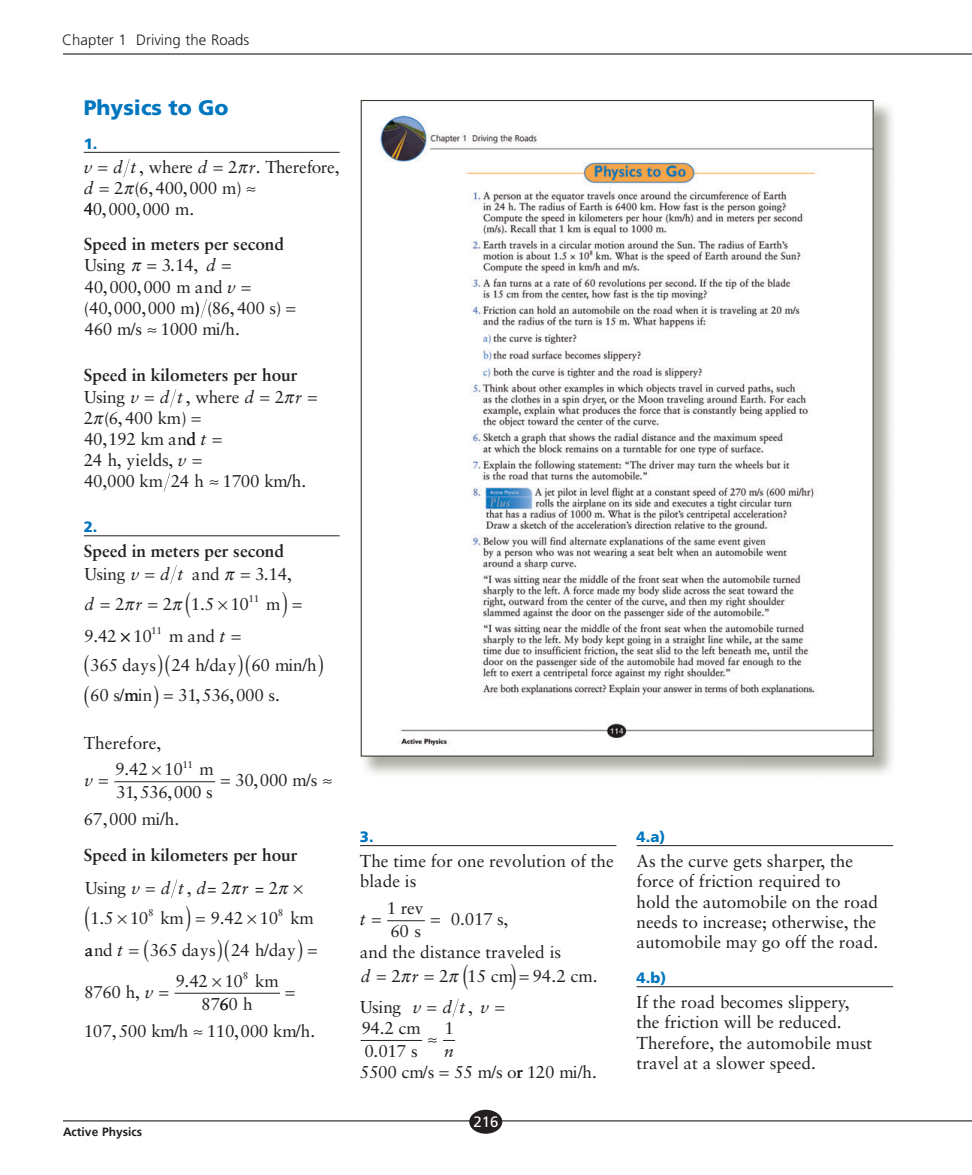
<style>
.page{position:relative;width:972px;height:1175px;background:#fff}
.page>*{position:absolute;margin:0;border:0;box-sizing:border-box;transform-origin:0 0}
.t1{font:900 21px "Frutiger";color:#0076be}
.t2{font:17.25px/20.2px "Sabon";color:#231f20}
.t3{font:17.25px/21px "Sabon";letter-spacing:-.025em;color:#231f20}
.t4{font:700 17.25px/22.5px "Sabon";color:#231f20}
.t5{font:italic 17.25px "Sabon";color:#231f20}
.t6{font:300 15px "Frutiger";color:#231f20}
.t7{font:900 15px "Frutiger";color:#0076be}
.t8{font:15px "Frutiger";color:#fff}
.t9{font:700 12px "Frutiger";color:#231f20}
.t10{font:10.05px "Sabon";color:#231f20}
.s1{font-style:italic}
.s2{font-weight:700}
.s3{font-weight:400}
.s4{font-weight:400;font-style:italic}
</style>
<div class="page">
<img style="left:361px;top:104px;width:531px;height:670px">
<div style="left:361px;top:100px;width:512px;height:656px;background:#fff"></div>
<img style="left:380px;top:115px;width:492px;height:631px">
<hr style="left:84px;top:152px;width:256px;height:1px;background:#231f20">
<hr style="left:84px;top:535px;width:256px;height:1px;background:#231f20">
<svg style="left:123px;top:159px;width:7px;height:18px"></svg>
<svg style="left:201px;top:299px;width:6px;height:19px"></svg>
<svg style="left:170px;top:389px;width:6px;height:18px"></svg>
<svg style="left:164px;top:473px;width:6px;height:18px"></svg>
<svg style="left:170px;top:565px;width:7px;height:19px"></svg>
<hr style="left:114px;top:781px;width:101px;height:1px;background:#231f20">
<svg style="left:171px;top:879px;width:6px;height:19px"></svg>
<hr style="left:175px;top:993px;width:105px;height:1px;background:#231f20">
<hr style="left:360px;top:845px;width:256px;height:1px;background:#231f20">
<hr style="left:387px;top:920px;width:38px;height:1px;background:#231f20">
<svg style="left:452px;top:998px;width:7px;height:19px"></svg>
<svg style="left:443px;top:1040px;width:12px;height:1px"></svg>
<hr style="left:361px;top:1040px;width:61px;height:1px;background:#231f20">
<hr style="left:637px;top:845px;width:256px;height:1px;background:#231f20">
<hr style="left:637px;top:986px;width:256px;height:1px;background:#231f20">
<hr style="left:63px;top:54px;width:909px;height:1px;background:#000">
<hr style="left:63px;top:1120px;width:909px;height:1px;background:#000">
<div style="left:469px;top:1109px;width:33px;height:24px;background:#231f20;border-radius:50%"></div>
<p class="t6" style="left:62px;top:34px;width:189px">Chapter 1 Driving the Roads</p>
<p class="t1" style="left:84px;top:99px;width:146px">Physics to Go</p>
<p class="t7" style="left:84px;top:138px;width:15px">1.</p>
<p class="t2" style="left:84px;top:158px;width:125px"><span class="s1">v d t</span> , where <span class="s1">d</span></p>
<p class="t3" style="left:249px;top:158px;width:92px"><span class="s1">r</span>. Therefore,</p>
<p class="t5" style="left:84px;top:181px;width:11px">d</p>
<p class="t2" style="left:114px;top:179px;width:143px">2 6 400 000 m) ≈</p>
<p class="t2" style="left:228px;top:158px;width:11px">2</p>
<p class="t2" style="left:135px;top:179px;width:20px">( ,</p>
<p class="t2" style="left:84px;top:179px;width:112px;line-height:21px;text-indent:99px">,<br>40 000 000 m.</p>
<p class="t2" style="left:102px;top:200px;width:6px">,</p>
<p class="t2" style="left:136px;top:200px;width:6px">,</p>
<p class="t4" style="left:84px;top:234px;width:202px">Speed in meters per second</p>
<p class="t2" style="left:85px;top:257px;width:42px">Using</p>
<p class="t2" style="left:162px;top:257px;width:34px">3 14</p>
<p class="t3" style="left:85px;top:277px;width:153px">40 000 000 m and <span class="s1">v</span></p>
<p class="t2" style="left:181px;top:299px;width:16px">m</p>
<p class="t2" style="left:170px;top:257px;width:47px">. , <span class="s1">d</span></p>
<p class="t2" style="left:103px;top:278px;width:6px">,</p>
<p class="t2" style="left:137px;top:278px;width:6px">,</p>
<p class="t2" style="left:84px;top:299px;width:30px">( ,</p>
<p class="t2" style="left:141px;top:299px;width:6px">,</p>
<p class="t3" style="left:85px;top:298px;width:198px;text-indent:127px">86 400 s)<br>460 m/s ≈ 1000 mi/h.</p>
<p class="t3" style="left:84px;top:365px;width:215px;line-height:21.5px"><span class="s2">Speed in kilometers per hour<br></span>Using <span class="s1">v d t</span> , where <span class="s1">d<br></span>2 6 400 km)<br>40 192 km and <span class="s1">t</span></p>
<p class="t2" style="left:89px;top:299px;width:147px">40 000 000 ) ( ,</p>
<p class="t2" style="left:275px;top:388px;width:11px">2</p>
<p class="t5" style="left:295px;top:390px;width:8px">r</p>
<p class="t2" style="left:104px;top:409px;width:20px">( ,</p>
<p class="t2" style="left:102px;top:430px;width:6px">,</p>
<p class="t2" style="left:84px;top:451px;width:104px">24 h, yields, <span class="s1">v</span></p>
<p class="t3" style="left:84px;top:472px;width:224px">40,000 km 24 h 1700 km/h.</p>
<p class="t7" style="left:84px;top:521px;width:15px">2.</p>
<p class="t4" style="left:84px;top:541px;width:202px">Speed in meters per second<br><span class="s3">Using</span> <span class="s4">v d t</span></p>
<p class="t2" style="left:192px;top:565px;width:29px">and</p>
<p class="t2" style="left:255px;top:560px;width:34px;line-height:30px;text-align:center">3 14 m</p>
<p class="t2" style="left:264px;top:565px;width:30px">. ,</p>
<p class="t10" style="left:249px;top:594px;width:12px">11</p>
<p class="t5" style="left:85px;top:596px;width:11px">d</p>
<p class="t5" style="left:135px;top:596px;width:8px">r</p>
<p class="t2" style="left:115px;top:595px;width:11px">2</p>
<p class="t2" style="left:163px;top:595px;width:88px">2 15 10</p>
<p class="t2" style="left:84px;top:627px;width:34px">9 42</p>
<p class="t2" style="left:200px;top:595px;width:6px">.</p>
<p class="t3" style="left:90px;top:623px;width:137px;line-height:28.5px;text-indent:43px">10<sup>11</sup> m and <span class="s1">t<br></span>365 days</p>
<p class="t2" style="left:93px;top:627px;width:6px">.</p>
<p class="t2" style="left:172px;top:656px;width:66px">24 h/day</p>
<p class="t2" style="left:251px;top:656px;width:67px">60 min/h</p>
<p class="t2" style="left:90px;top:686px;width:64px">60 s/min</p>
<p class="t2" style="left:178px;top:686px;width:103px">31 536 000 s.</p>
<p class="t2" style="left:195px;top:686px;width:6px">,</p>
<p class="t2" style="left:230px;top:686px;width:6px">,</p>
<p class="t2" style="left:84px;top:734px;width:79px">Therefore,</p>
<p class="t5" style="left:85px;top:773px;width:10px">v</p>
<p class="t2" style="left:235px;top:771px;width:99px">30 000 m/s ≈</p>
<p class="t10" style="left:182px;top:760px;width:12px">11</p>
<p class="t3" style="left:115px;top:759px;width:99px;line-height:23px">9 42 10<br>31 536 000 s</p>
<p class="t2" style="left:84px;top:810px;width:97px">67 000 mi/h.</p>
<p class="t2" style="left:200px;top:760px;width:16px">m</p>
<p class="t2" style="left:124px;top:760px;width:6px">.</p>
<p class="t2" style="left:253px;top:771px;width:6px">,</p>
<p class="t2" style="left:133px;top:783px;width:6px">,</p>
<p class="t2" style="left:167px;top:783px;width:6px">,</p>
<p class="t2" style="left:103px;top:810px;width:6px">,</p>
<p class="t4" style="left:84px;top:840px;width:215px;line-height:32.5px">Speed in kilometers per hour<br><span class="s3">Using</span> <span class="s4">v d t d</span></p>
<p class="t2" style="left:187px;top:879px;width:46px">, =2</p>
<p class="t2" style="left:242px;top:879px;width:38px"><span class="s1">r</span> = 2</p>
<p class="t10" style="left:148px;top:908px;width:7px">8</p>
<p class="t10" style="left:278px;top:908px;width:7px">8</p>
<p class="t2" style="left:90px;top:909px;width:95px">1.5 10 km</p>
<p class="t2" style="left:290px;top:909px;width:25px">km</p>
<p class="t2" style="left:211px;top:909px;width:69px">9 42 10</p>
<p class="t2" style="left:220px;top:909px;width:6px">.</p>
<p class="t2" style="left:85px;top:941px;width:39px">and <span class="s1">t</span></p>
<p class="t2" style="left:150px;top:941px;width:68px">365 days</p>
<p class="t2" style="left:231px;top:941px;width:66px">24 h/day</p>
<p class="t2" style="left:84px;top:983px;width:71px">8760 h, <span class="s1">v</span></p>
<p class="t10" style="left:243px;top:971px;width:7px">8</p>
<p class="t2" style="left:255px;top:972px;width:25px">km</p>
<p class="t2" style="left:201px;top:970px;width:53px;line-height:23px;text-indent:-26px">9 42 10<br>8760 h</p>
<p class="t2" style="left:185px;top:972px;width:6px">.</p>
<p class="t3" style="left:84px;top:1021px;width:233px">107 500 km/h ≈ 110 000 km/h.</p>
<p class="t2" style="left:112px;top:1022px;width:6px">,</p>
<p class="t2" style="left:234px;top:1022px;width:6px">,</p>
<p class="t9" style="left:63px;top:1127px;width:81px">Active Physics</p>
<p class="t7" style="left:360px;top:831px;width:15px">3.</p>
<p class="t2" style="left:360px;top:852px;width:255px">The time for one revolution of the blade is</p>
<p class="t5" style="left:360px;top:912px;width:7px">t</p>
<p class="t2" style="left:387px;top:898px;width:38px;line-height:22.8px">1 rev<br>60 s</p>
<p class="t2" style="left:360px;top:904px;width:203px;line-height:32.5px;text-indent:91px">0.017 s,<br>and the distance traveled is</p>
<p class="t5" style="left:361px;top:968px;width:11px">d</p>
<p class="t5" style="left:412px;top:968px;width:8px">r</p>
<p class="t2" style="left:391px;top:967px;width:11px">2</p>
<p class="t2" style="left:439px;top:967px;width:160px">2 15 cm 94.2 cm.</p>
<p class="t3" style="left:360px;top:998px;width:62px">Using<br>94 2 cm</p>
<p class="t3" style="left:360px;top:1041px;width:76px">0 017 s<br>5500 cm/s</p>
<p class="t5" style="left:413px;top:999px;width:78px">v dtv</p>
<p class="t5" style="left:444px;top:1043px;width:11px">n</p>
<p class="t2" style="left:468px;top:998px;width:6px">,</p>
<p class="t2" style="left:444px;top:1019px;width:11px">1</p>
<p class="t2" style="left:380px;top:1019px;width:6px">.</p>
<p class="t2" style="left:373px;top:1042px;width:6px">.</p>
<p class="t2" style="left:454px;top:1063px;width:144px">55 m/s or 120 mi/h.</p>
<p class="t8" style="left:474px;top:1115px;width:27px">216</p>
<p class="t7" style="left:637px;top:831px;width:30px">4.a)</p>
<p class="t2" style="left:637px;top:852px;width:243px">As the curve gets sharper, the force of friction required to hold the automobile on the road needs to increase; otherwise, the automobile may go off the road.</p>
<p class="t7" style="left:637px;top:972px;width:31px">4.b)</p>
<p class="t2" style="left:637px;top:993px;width:237px">If the road becomes slippery, the friction will be reduced.<br>Therefore, the automobile must travel at a slower speed.</p>
</div>
